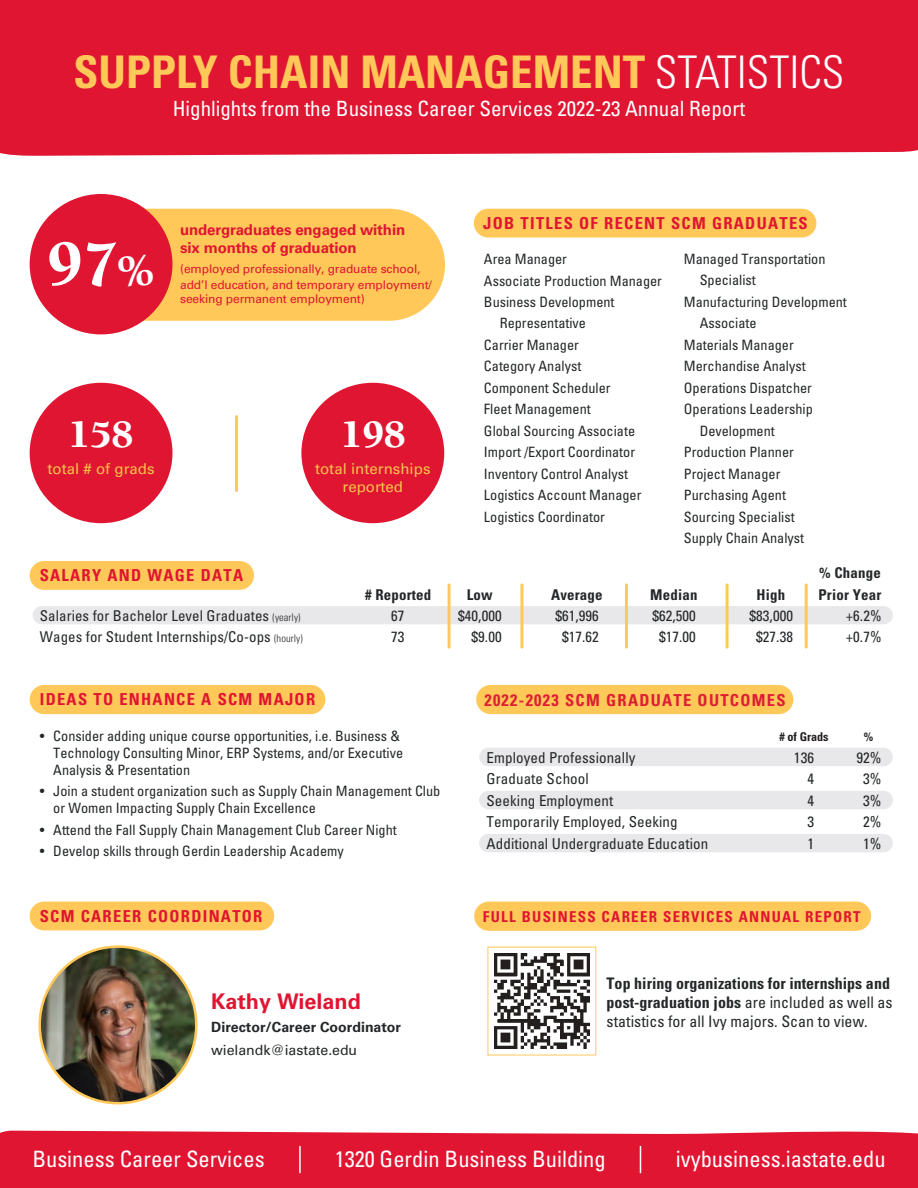
<style>
.page{position:relative;width:918px;height:1188px;background:#fff}
.page>*{position:absolute;margin:0;border:0;box-sizing:border-box;transform-origin:0 0}
.t1{font:900 65.25px "Berkeley Std";color:#fff}
.t2{font:700 condensed 45px "Univers LT Std";color:#ffc858}
.t3{font:900 39.75px "Berkeley Std";letter-spacing:-.015em;color:#fff}
.t4{font:condensed 22.5px "Univers LT Std";color:#fff}
.t5{font:700 21.6px "Univers LT Std";color:#e01532}
.t6{font:condensed 21px "Univers LT Std";color:#fff}
.t7{font:700 condensed 16.5px "Univers LT Std";letter-spacing:.08em;color:#e01532}
.t8{font:700 condensed 16.5px "Univers LT Std";letter-spacing:.08em;color:#de1e34}
.t9{font:700 condensed 15.9px/19.2px "Univers LT Std";color:#242728}
.t10{font:condensed 15px/21.5px "Univers LT Std";letter-spacing:.005em;color:#242728}
.t11{font:700 15px/18.3px "Univers LT Std";letter-spacing:-.01em;color:#e01532}
.t12{font:700 condensed 15px "Univers LT Std";letter-spacing:.085em;color:#e01532}
.t13{font:15px/18px "Univers LT Std";color:#f7c14b;text-align:center}
.t14{font:condensed 14.85px/21.3px "Univers LT Std";letter-spacing:.005em;color:#242728}
.t15{font:700 condensed 14.85px/21.3px "Univers LT Std";letter-spacing:.015em;color:#242728}
.t16{font:condensed 14.25px/17.1px "Univers LT Std";color:#242728}
.t17{font:700 14.1px "Univers LT Std";color:#242728}
.t18{font:14.1px "Univers LT Std";letter-spacing:-.005em;color:#242728}
.t19{font:700 condensed 12.15px "Univers LT Std";color:#241f1f}
.t20{font:12px/16.4px "Univers LT Std";letter-spacing:-.01em;color:#e01532}
.s1{font-weight:300;color:#fff}
.s2{font-size:44.55px}
.s3{font-weight:300;font-size:10.5px}
.s4{font-weight:400}
</style>
<div class="page">
<div style="left:0;top:0;width:918px;height:156px;background:#e01532"></div>
<div style="left:0;top:1130px;width:918px;height:58px;background:#e01532"></div>
<div style="left:474px;top:209px;width:342px;height:29px;background:#ffc858;border-radius:14px"></div>
<div style="left:57px;top:209px;width:388px;height:112px;background:#ffc858;border-radius:56px"></div>
<div style="left:30px;top:194px;width:142px;height:140px;background:#e01532;border-radius:50%"></div>
<div style="left:30px;top:383px;width:142px;height:140px;background:#e01532;border-radius:50%"></div>
<div style="left:301px;top:383px;width:143px;height:140px;background:#e01532;border-radius:50%"></div>
<hr style="left:235px;top:417px;width:3px;height:74px;background:#fec958">
<div style="left:30px;top:902px;width:244px;height:28px;background:#ffc858;border-radius:14px"></div>
<img style="left:40px;top:947px;width:156px;height:156px;border-radius:78px">
<div style="left:38px;top:945px;width:160px;height:159px;border:3px solid #ffc858;border-radius:50%"></div>
<div style="left:30px;top:685px;width:295px;height:29px;background:#ffc858;border-radius:15px"></div>
<div style="left:476px;top:685px;width:317px;height:29px;background:#fec958;border-radius:15px"></div>
<div style="left:479px;top:748px;width:414px;height:18px;background:#e8e7e9;border-radius:9px"></div>
<div style="left:479px;top:791px;width:414px;height:18px;background:#e8e7e9;border-radius:9px"></div>
<div style="left:479px;top:834px;width:414px;height:18px;background:#e8e7e9;border-radius:9px"></div>
<div style="left:474px;top:902px;width:397px;height:29px;background:#ffc858;border-radius:15px"></div>
<img style="left:494px;top:954px;width:95px;height:95px">
<div style="left:33px;top:606px;width:860px;height:18px;background:#e8e7e9;border-radius:9px"></div>
<hr style="left:520px;top:585px;width:3px;height:62px;background:#fec958">
<hr style="left:448px;top:585px;width:3px;height:62px;background:#fec958">
<hr style="left:625px;top:585px;width:3px;height:62px;background:#fec958">
<hr style="left:726px;top:585px;width:3px;height:62px;background:#fec958">
<div style="left:30px;top:561px;width:224px;height:29px;background:#ffc858;border-radius:14px"></div>
<hr style="left:805px;top:585px;width:3px;height:62px;background:#fec958">
<hr style="left:299px;top:1146px;width:2px;height:27px;background:#fff">
<svg style="left:640px;top:1146px;width:1px;height:27px"></svg>
<h2 class="t2" style="left:74px;top:44px;width:772px">SUPPLY CHAIN MANAGEMENT <span class="s1">STATISTICS</span></h2>
<h3 class="t6" style="left:173px;top:95px;width:574px">Highlights from the Business Career Services 2022-23 Annual Report</h3>
<h1 class="t1" style="left:47px;top:229px;width:110px">97<span class="s2">%</span></h1>
<p class="t11" style="left:180px;top:220px;width:227px">undergraduates engaged within six months of graduation</p>
<p class="t20" style="left:180px;top:260px;width:253px">(employed professionally, graduate school, add’l education, and temporary employment/</p>
<p class="t20" style="left:180px;top:291px;width:186px">seeking permanent employment)</p>
<h3 class="t3" style="left:69px;top:413px;width:66px">158</h3>
<p class="t13" style="left:48px;top:459px;width:109px">total # of grads</p>
<h3 class="t3" style="left:341px;top:413px;width:66px">198</h3>
<p class="t13" style="left:315px;top:459px;width:117px">total internships reported</p>
<p class="t7" style="left:483px;top:213px;width:326px">JOB TITLES OF RECENT SCM GRADUATES</p>
<p class="t16" style="left:484px;top:250px;width:85px">Area Manager</p>
<p class="t16" style="left:484px;top:272px;width:180px">Associate Production Manager</p>
<p class="t16" style="left:484px;top:293px;width:132px">Business Development</p>
<p class="t16" style="left:500px;top:315px;width:88px">Representative</p>
<p class="t16" style="left:484px;top:336px;width:96px">Carrier Manager</p>
<p class="t16" style="left:484px;top:358px;width:99px">Category Analyst</p>
<p class="t16" style="left:484px;top:379px;width:128px">Component Scheduler</p>
<p class="t16" style="left:484px;top:401px;width:108px">Fleet Management</p>
<p class="t16" style="left:484px;top:422px;width:153px">Global Sourcing Associate</p>
<p class="t16" style="left:484px;top:444px;width:153px">Import /Export Coordinator</p>
<p class="t16" style="left:484px;top:465px;width:146px">Inventory Control Analyst</p>
<p class="t16" style="left:484px;top:487px;width:159px">Logistics Account Manager</p>
<p class="t16" style="left:484px;top:508px;width:123px">Logistics Coordinator</p>
<p class="t16" style="left:684px;top:250px;width:143px">Managed Transportation</p>
<p class="t16" style="left:700px;top:272px;width:58px">Specialist</p>
<p class="t16" style="left:684px;top:293px;width:165px">Manufacturing Development</p>
<p class="t16" style="left:700px;top:315px;width:58px">Associate</p>
<p class="t16" style="left:684px;top:336px;width:112px">Materials Manager</p>
<p class="t16" style="left:684px;top:358px;width:123px">Merchandise Analyst</p>
<p class="t16" style="left:684px;top:379px;width:130px">Operations Dispatcher</p>
<p class="t16" style="left:684px;top:401px;width:131px">Operations Leadership</p>
<p class="t16" style="left:700px;top:422px;width:77px">Development</p>
<p class="t16" style="left:684px;top:444px;width:112px">Production Planner</p>
<p class="t16" style="left:684px;top:465px;width:98px">Project Manager</p>
<p class="t16" style="left:684px;top:487px;width:104px">Purchasing Agent</p>
<p class="t16" style="left:684px;top:508px;width:112px">Sourcing Specialist</p>
<p class="t16" style="left:684px;top:529px;width:122px">Supply Chain Analyst</p>
<p class="t7" style="left:40px;top:565px;width:205px">SALARY AND WAGE DATA</p>
<p class="t15" style="left:818px;top:562px;width:64px">% Change<br>Prior Year</p>
<p class="t15" style="left:365px;top:584px;width:68px"># Reported</p>
<p class="t15" style="left:467px;top:584px;width:27px">Low</p>
<p class="t15" style="left:551px;top:584px;width:53px">Average</p>
<p class="t15" style="left:650px;top:584px;width:49px">Median</p>
<p class="t15" style="left:757px;top:584px;width:30px">High</p>
<p class="t14" style="left:458px;top:605px;width:45px;text-align:right">$40,000 $9.00</p>
<p class="t14" style="left:555px;top:605px;width:45px;text-align:center">$61,996 $17.62</p>
<p class="t14" style="left:652px;top:605px;width:45px;text-align:center">$62,500 $17.00</p>
<p class="t14" style="left:750px;top:605px;width:45px;text-align:center">$83,000 $27.38</p>
<p class="t14" style="left:40px;top:605px;width:264px">Salaries for Bachelor Level Graduates <span class="s3">(yearly)<br></span>Wages for Student Internships/Co-ops <span class="s3">(hourly)</span></p>
<p class="t14" style="left:846px;top:605px;width:37px">+6.2% +0.7%</p>
<p class="t14" style="left:391px;top:605px;width:15px">67<br>73</p>
<p class="t7" style="left:40px;top:689px;width:277px">IDEAS TO ENHANCE A SCM MAJOR</p>
<p class="t16" style="left:53px;top:727px;width:351px;text-indent:-13px">• Consider adding unique course opportunities, i.e. Business &amp;<br>Technology Consulting Minor, ERP Systems, and/or Executive<br>Analysis &amp; Presentation</p>
<p class="t16" style="left:53px;top:782px;width:389px;text-indent:-13px">• Join a student organization such as Supply Chain Management Club or Women Impacting Supply Chain Excellence</p>
<p class="t16" style="left:40px;top:821px;width:359px">• Attend the Fall Supply Chain Management Club Career Night</p>
<p class="t16" style="left:40px;top:843px;width:305px">• Develop skills through Gerdin Leadership Academy</p>
<p class="t7" style="left:40px;top:906px;width:224px">SCM CAREER COORDINATOR</p>
<h3 class="t5" style="left:211px;top:989px;width:151px">Kathy Wieland</h3>
<p class="t17" style="left:211px;top:1018px;width:191px">Director/Career Coordinator</p>
<p class="t18" style="left:211px;top:1042px;width:148px">wielandk@iastate.edu</p>
<p class="t8" style="left:484px;top:690px;width:303px">2022-2023 SCM GRADUATE OUTCOMES</p>
<p class="t19" style="left:779px;top:730px;width:51px"># of Grads</p>
<p class="t19" style="left:864px;top:729px;width:11px">%</p>
<p class="t10" style="left:487px;top:746px;width:223px">Employed Professionally<br>Graduate School<br>Seeking Employment<br>Temporarily Employed, Seeking<br>Additional Undergraduate Education</p>
<p class="t10" style="left:856px;top:746px;width:27px;text-align:center">92%<br>3%<br>3%<br>2%<br>1%</p>
<p class="t10" style="left:807px;top:746px;width:8px;text-align:justify;text-indent:-14px">136<br>4<br>4<br>3<br>1</p>
<p class="t12" style="left:483px;top:907px;width:379px">FULL BUSINESS CAREER SERVICES ANNUAL REPORT</p>
<p class="t9" style="left:607px;top:973px;width:287px">Top hiring organizations for internships and post-graduation jobs <span class="s4">are included as well as statistics for all Ivy majors. Scan to view.</span></p>
<h3 class="t4" style="left:32px;top:1145px;width:234px">Business Career Services</h3>
<h3 class="t4" style="left:335px;top:1145px;width:273px">1320 Gerdin Business Building</h3>
<h3 class="t4" style="left:676px;top:1145px;width:211px">ivybusiness.iastate.edu</h3>
</div>
